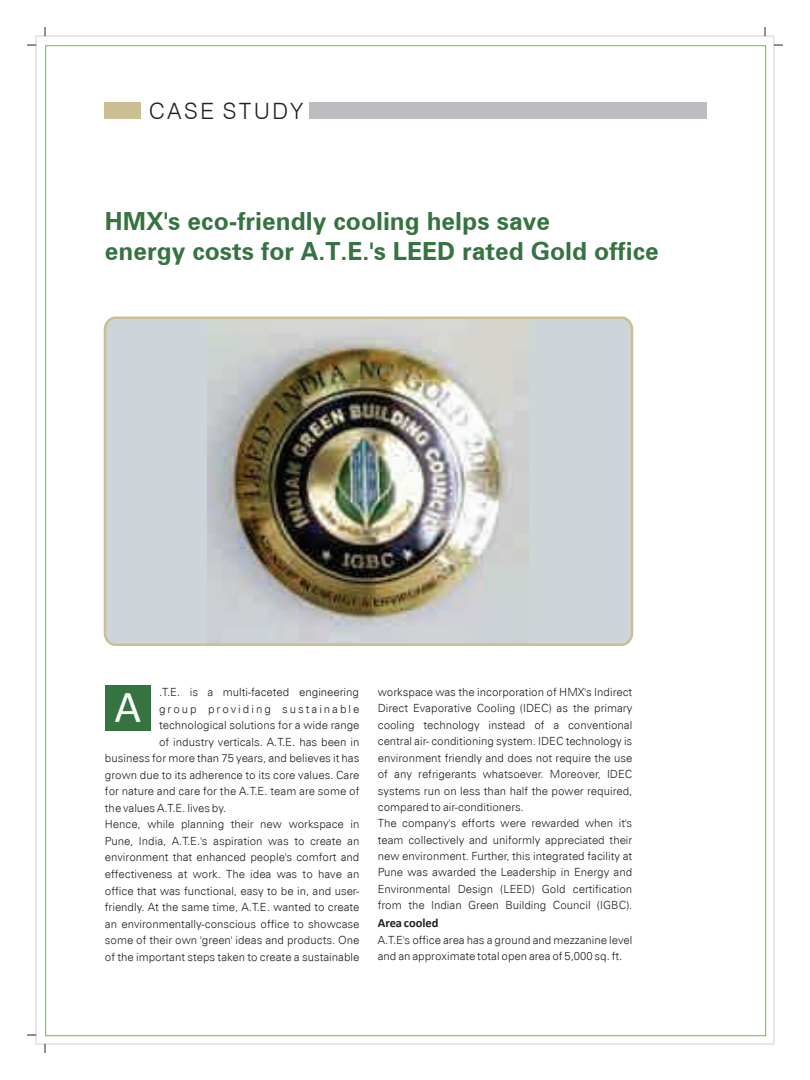
<style>
.page{position:relative;width:810px;height:1080px;background:#fff}
.page>*{position:absolute;margin:0;border:0;box-sizing:border-box;transform-origin:0 0}
.t1{font:46.25px "Calibri";color:#fff}
.t2{font:700 25px/30px "Zurich BT";color:#357340}
.t3{font:300 22.5px "Swiss 721 BT";letter-spacing:.125em;color:#231f20}
.t4{font:700 12.5px "Calibri";color:#231f20}
.t5{font:300 11.25px/16.4px "Zurich BT";color:#231f20}
.t6{font:300 11.25px "Zurich BT";letter-spacing:.175em;color:#231f20}
</style>
<div class="page">
<div style="left:105px;top:102px;width:36px;height:17px;background:#cabe92"></div>
<div style="left:309px;top:102px;width:398px;height:17px;background:#bcbdc0"></div>
<img style="left:103px;top:316px;width:531px;height:330px">
<div style="left:105px;top:685px;width:45px;height:45px;background:#357340"></div>
<h3 class="t3" style="left:149px;top:102px;width:156px">CASE STUDY</h3>
<h2 class="t2" style="left:105px;top:208px;width:555px">HMX's eco-friendly cooling helps save<br>energy costs for A.T.E.'s LEED rated Gold office</h2>
<p class="t5" style="left:159px;top:685px;width:201px">.T.E. is a multi-faceted engineering</p>
<p class="t6" style="left:159px;top:704px;width:202px">group providing sustainable</p>
<p class="t5" style="left:159px;top:718px;width:202px">technological solutions for a wide range</p>
<p class="t5" style="left:159px;top:735px;width:202px">of industry verticals. A.T.E. has been in</p>
<p class="t5" style="left:105px;top:751px;width:256px">business for more than 75 years, and believes it has</p>
<p class="t5" style="left:105px;top:768px;width:256px">grown due to its adherence to its core values. Care</p>
<p class="t5" style="left:105px;top:784px;width:256px">for nature and care for the A.T.E. team are some of</p>
<p class="t5" style="left:105px;top:801px;width:123px">the values A.T.E. lives by.</p>
<p class="t5" style="left:105px;top:817px;width:256px">Hence, while planning their new workspace in</p>
<p class="t5" style="left:105px;top:834px;width:256px">Pune, India, A.T.E.'s aspiration was to create an</p>
<p class="t5" style="left:105px;top:850px;width:256px">environment that enhanced people's comfort and</p>
<p class="t5" style="left:105px;top:867px;width:256px">effectiveness at work. The idea was to have an</p>
<p class="t5" style="left:105px;top:883px;width:256px">office that was functional, easy to be in, and user-</p>
<p class="t5" style="left:105px;top:900px;width:256px">friendly. At the same time, A.T.E. wanted to create</p>
<p class="t5" style="left:105px;top:917px;width:256px">an environmentally-conscious office to showcase</p>
<p class="t5" style="left:105px;top:933px;width:256px">some of their own 'green' ideas and products. One</p>
<p class="t5" style="left:105px;top:950px;width:256px">of the important steps taken to create a sustainable</p>
<h1 class="t1" style="left:115px;top:688px;width:28px">A</h1>
<p class="t5" style="left:378px;top:685px;width:256px">workspace was the incorporation of HMX's Indirect Direct Evaporative Cooling (IDEC) as the primary cooling technology instead of a conventional central air- conditioning system. IDEC technology is environment friendly and does not require the use of any refrigerants whatsoever. Moreover, IDEC systems run on less than half the power required, compared to air-conditioners.<br>The company's efforts were rewarded when it's team collectively and uniformly appreciated their new environment. Further, this integrated facility at Pune was awarded the Leadership in Energy and Environmental Design (LEED) Gold certification from the Indian Green Building Council (IGBC).</p>
<p class="t4" style="left:378px;top:917px;width:62px">Area cooled</p>
<p class="t5" style="left:378px;top:933px;width:256px">A.T.E's office area has a ground and mezzanine level and an approximate total open area of 5,000 sq. ft.</p>
</div>
